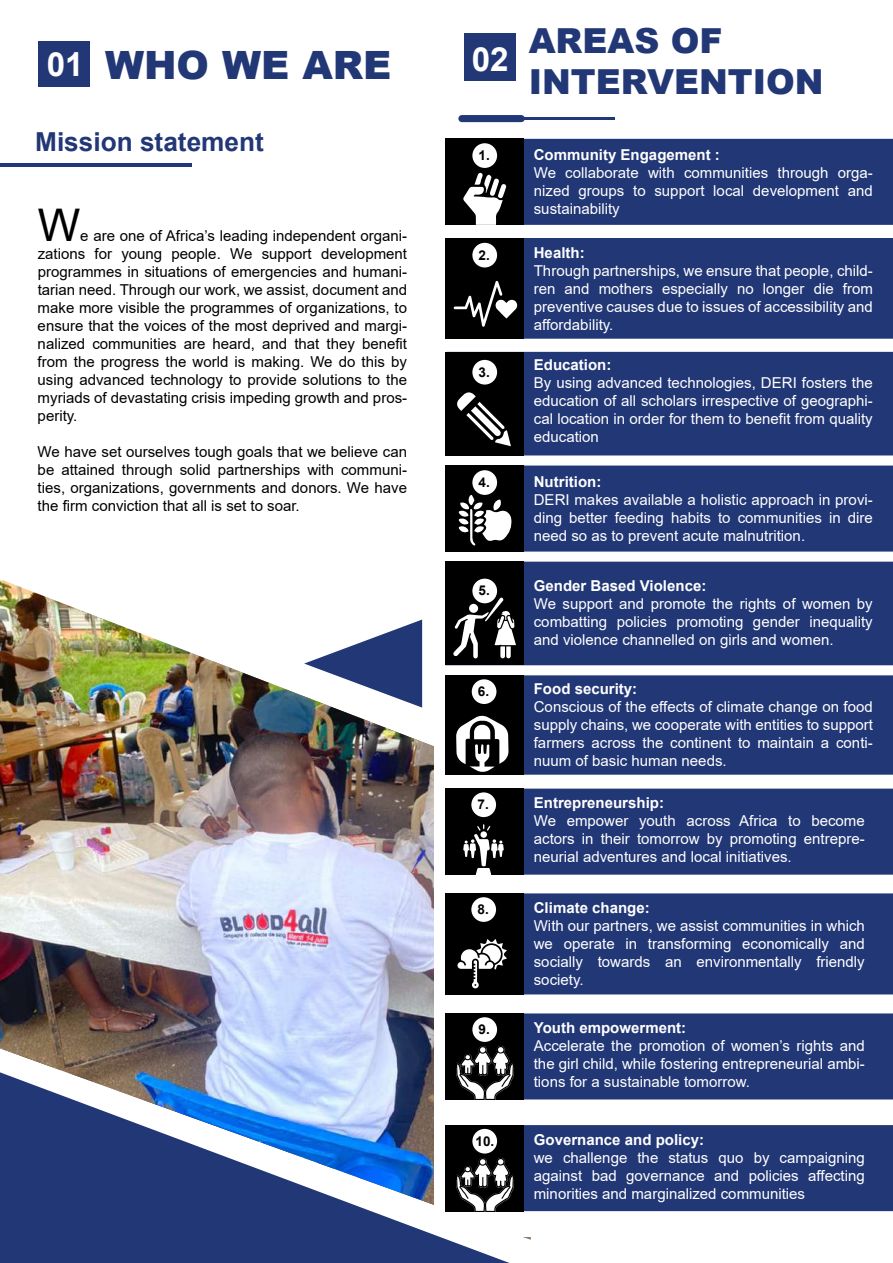
<style>
.page{position:relative;width:893px;height:1263px;background:#fff}
.page>*{position:absolute;margin:0;border:0;box-sizing:border-box;transform-origin:0 0}
.t1{font:45px "Arial";color:#000}
.t2{font:900 39px "Arial";color:#223776}
.t3{font:900 34.5px/41.4px "Arial";color:#223776}
.t4{font:700 33.3px "Arial";color:#fff}
.t5{font:700 26.25px "Arial";color:#223776}
.t6{font:15px/18px "Arial";color:#fff;text-align:justify}
.t7{font:15px/18px "Arial";color:#000;text-align:justify}
.t8{font:700 15px "Arial";color:#fff}
.t9{font:700 13.5px "Arial";color:#000}
.s1{font-weight:700;font-size:33.3px;color:#fff}
</style>
<div class="page">
<img style="left:0;top:579px;width:526px;height:486px">
<div style="left:434px;top:733px;width:459px;height:504px;background:#fff"></div>
<div style="left:39px;top:42px;width:51px;height:45px;background:#223776"></div>
<hr style="left:0;top:163px;width:191px;height:3px;background:#223776">
<div style="left:465px;top:34px;width:51px;height:47px;background:#223776"></div>
<hr style="left:462px;top:117px;width:153px;height:3px;background:#223776">
<div style="left:458px;top:115px;width:67px;height:7px;background:#223776;border-radius:4px"></div>
<svg style="left:0;top:1065px;width:550px;height:198px;fill:#223776"></svg>
<svg style="left:304px;top:619px;width:118px;height:88px"></svg>
<svg style="left:446px;top:139px;width:447px;height:86px;background:#24366a"></svg>
<div style="left:472px;top:143px;width:25px;height:25px;background:#fff;border-radius:50%"></div>
<div style="left:524px;top:238px;width:369px;height:101px;background:#223776"></div>
<div style="left:446px;top:238px;width:78px;height:101px;background:#000"></div>
<svg style="left:454px;top:281px;width:64px;height:46px"></svg>
<div style="left:472px;top:243px;width:25px;height:24px;background:#fff;border-radius:50%"></div>
<svg style="left:446px;top:465px;width:447px;height:87px;background:#26376b"></svg>
<div style="left:472px;top:470px;width:25px;height:25px;background:#fff;border-radius:50%"></div>
<svg style="left:446px;top:789px;width:447px;height:86px;background:#213267"></svg>
<div style="left:471px;top:792px;width:25px;height:25px;background:#fff;border-radius:50%"></div>
<div style="left:524px;top:352px;width:369px;height:103px;background:#223776"></div>
<div style="left:446px;top:352px;width:78px;height:103px;background:#000"></div>
<div style="left:472px;top:360px;width:25px;height:25px;background:#fff;border-radius:50%"></div>
<svg style="left:457px;top:392px;width:54px;height:54px"></svg>
<div style="left:524px;top:562px;width:369px;height:103px;background:#223776"></div>
<div style="left:446px;top:562px;width:78px;height:103px;background:#000"></div>
<div style="left:472px;top:579px;width:25px;height:24px;background:#fff;border-radius:50%"></div>
<svg style="left:453px;top:597px;width:63px;height:62px"></svg>
<svg style="left:446px;top:675px;width:447px;height:100px;background:#27396c"></svg>
<div style="left:524px;top:893px;width:369px;height:101px;background:#223776"></div>
<div style="left:446px;top:893px;width:78px;height:101px;background:#000"></div>
<div style="left:471px;top:897px;width:25px;height:25px;background:#fff;border-radius:50%"></div>
<svg style="left:457px;top:939px;width:50px;height:50px"></svg>
<div style="left:524px;top:1013px;width:369px;height:86px;background:#223776"></div>
<div style="left:446px;top:1013px;width:78px;height:86px;background:#000"></div>
<div style="left:472px;top:1017px;width:25px;height:25px;background:#fff;border-radius:50%"></div>
<img style="left:456px;top:1046px;width:57px;height:53px">
<div style="left:524px;top:1125px;width:369px;height:86px;background:#223776"></div>
<div style="left:446px;top:1125px;width:78px;height:86px;background:#000"></div>
<div style="left:472px;top:1129px;width:25px;height:24px;background:#fff;border-radius:50%"></div>
<img style="left:456px;top:1158px;width:57px;height:53px">
<h2 class="t2" style="left:47px;top:37px;width:346px"><span class="s1">01</span> WHO WE ARE</h2>
<h3 class="t5" style="left:35px;top:123px;width:230px">Mission statement</h3>
<h1 class="t1" style="left:38px;top:194px;width:44px">W</h1>
<p class="t7" style="left:38px;top:226px;width:371px;text-indent:43px">e are one of Africa’s leading independent organi&shy;zations for young people. We support development programmes in situations of emergencies and humani&shy;tarian need. Through our work, we assist, document and make more visible the programmes of organizations, to ensure that the voices of the most deprived and margi&shy;nalized communities are heard, and that they benefit from the progress the world is making. We do this by using advanced technology to provide solutions to the myriads of devastating crisis impeding growth and pros&shy;perity.</p>
<p class="t7" style="left:38px;top:442px;width:371px">We have set ourselves tough goals that we believe can be attained through solid partnerships with communi&shy;ties, organizations, governments and donors. We have the firm conviction that all is set to soar.</p>
<h3 class="t4" style="left:472px;top:36px;width:39px">02</h3>
<h3 class="t3" style="left:529px;top:19px;width:296px">AREAS OF<br>INTERVENTION</h3>
<p class="t9" style="left:479px;top:146px;width:13px">1.</p>
<p class="t9" style="left:479px;top:245px;width:13px">2.</p>
<p class="t9" style="left:479px;top:362px;width:13px">3.</p>
<p class="t9" style="left:479px;top:473px;width:13px">4.</p>
<p class="t9" style="left:479px;top:581px;width:13px">5.</p>
<p class="t8" style="left:534px;top:144px;width:188px">Community Engagement :</p>
<p class="t6" style="left:534px;top:164px;width:340px">We collaborate with communities through orga&shy;nized groups to support local development and sustainability</p>
<p class="t8" style="left:534px;top:242px;width:52px">Health:</p>
<p class="t6" style="left:534px;top:261px;width:341px">Through partnerships, we ensure that people, child&shy;ren and mothers especially no longer die from preventive causes due to issues of accessibility and affordability.</p>
<p class="t8" style="left:534px;top:355px;width:79px">Education:</p>
<p class="t6" style="left:534px;top:374px;width:341px">By using advanced technologies, DERI fosters the education of all scholars irrespective of geographi&shy;cal location in order for them to benefit from quality education</p>
<p class="t8" style="left:534px;top:471px;width:69px">Nutrition:</p>
<p class="t6" style="left:534px;top:490px;width:340px">DERI makes available a holistic approach in provi&shy;ding better feeding habits to communities in dire need so as to prevent acute malnutrition.</p>
<p class="t8" style="left:534px;top:575px;width:174px">Gender Based Violence:</p>
<p class="t6" style="left:534px;top:594px;width:340px">We support and promote the rights of women by combatting policies promoting gender inequality and violence channelled on girls and women.</p>
<p class="t9" style="left:478px;top:682px;width:13px">6.</p>
<p class="t8" style="left:534px;top:678px;width:105px">Food security:</p>
<p class="t6" style="left:534px;top:697px;width:341px">Conscious of the effects of climate change on food supply chains, we cooperate with entities to support farmers across the continent to maintain a conti&shy;nuum of basic human needs.</p>
<p class="t9" style="left:478px;top:795px;width:13px">7.</p>
<p class="t8" style="left:534px;top:792px;width:132px">Entrepreneurship:</p>
<p class="t6" style="left:534px;top:812px;width:332px">We empower youth across Africa to become actors in their tomorrow by promoting entrepre&shy;neurial adventures and local initiatives.</p>
<p class="t9" style="left:478px;top:900px;width:13px">8.</p>
<p class="t8" style="left:534px;top:897px;width:118px">Climate change:</p>
<p class="t6" style="left:534px;top:917px;width:333px">With our partners, we assist communities in which we operate in transforming economically and socially towards an environmentally friendly society.</p>
<p class="t9" style="left:479px;top:1020px;width:13px">9.</p>
<p class="t8" style="left:534px;top:1017px;width:154px">Youth empowerment:</p>
<p class="t6" style="left:534px;top:1037px;width:333px">Accelerate the promotion of women’s rights and the girl child, while fostering entrepreneurial ambi&shy;tions for a sustainable tomorrow.</p>
<p class="t9" style="left:476px;top:1131px;width:20px">10.</p>
<p class="t8" style="left:534px;top:1129px;width:172px">Governance and policy:</p>
<p class="t6" style="left:534px;top:1148px;width:333px">we challenge the status quo by campaigning against bad governance and policies affecting minorities and marginalized communities</p>
</div>
